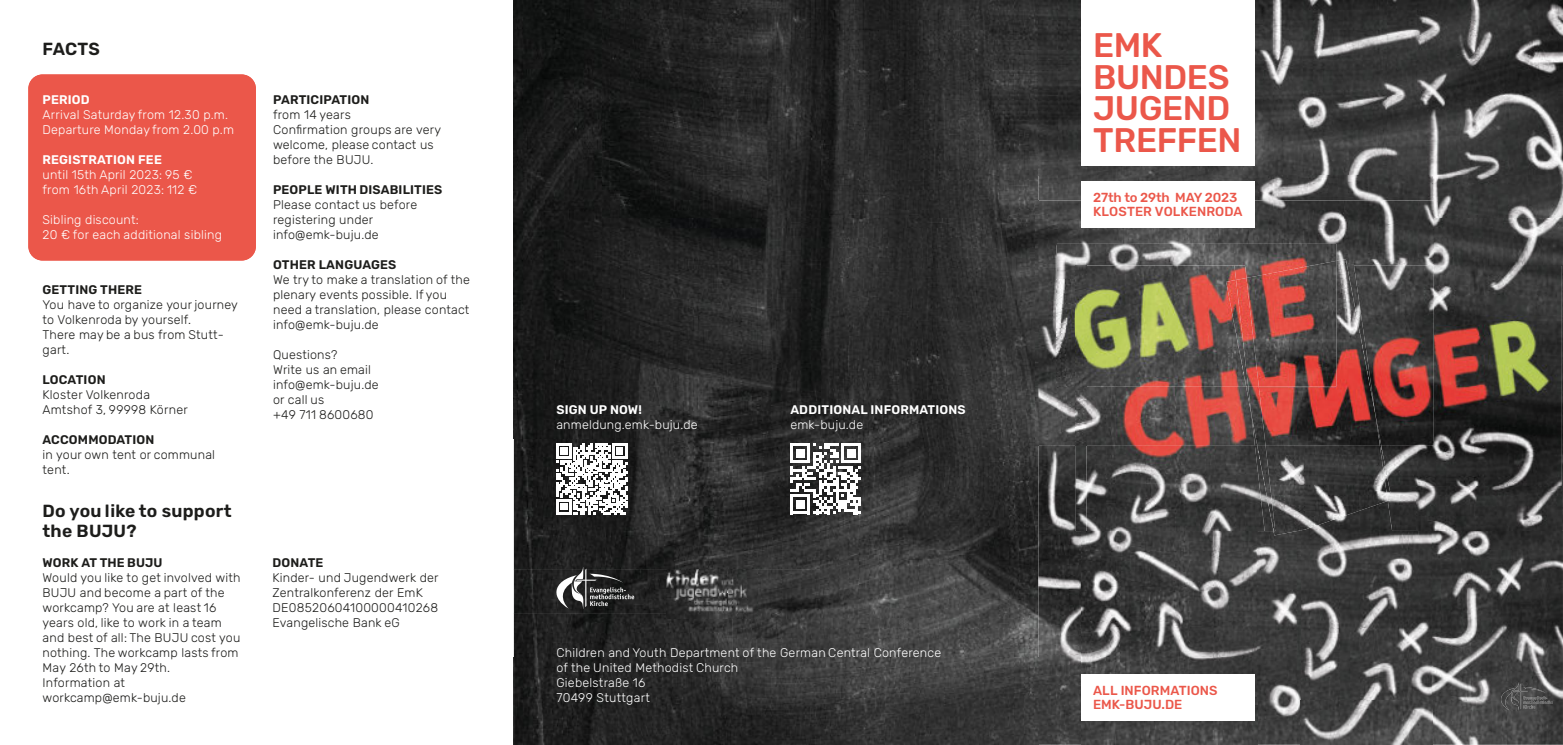
<style>
.page{position:relative;width:1563px;height:745px;background:#fff}
.page>*{position:absolute;margin:0;border:0;box-sizing:border-box;transform-origin:0 0}
.t1{font:500 33.88px/63.2px "Rubik";letter-spacing:-.01em;color:#eb574a}
.t2{font:600 17.5px/20px "Rubik";letter-spacing:.015em;color:#1d1d1b}
.t3{font:500 13px/13.9px "Rubik";color:#eb574a}
.t4{font:300 12.5px/15px "Rubik";letter-spacing:.015em;color:#1d1d1b}
.t5{font:300 12.5px/15px "Rubik";letter-spacing:.015em;color:#fff}
.t6{font:600 12.5px "Rubik";letter-spacing:.015em;color:#1d1d1b}
.t7{font:600 12.5px "Rubik";letter-spacing:.015em;color:#fff}
</style>
<div class="page">
<img style="left:601px;top:0;width:962px;height:219px">
<img style="left:601px;top:218px;width:434px;height:219px">
<img style="left:820px;top:437px;width:218px;height:220px">
<img style="left:514px;top:657px;width:524px;height:87px">
<img style="left:514px;top:437px;width:306px;height:132px">
<img style="left:732px;top:569px;width:88px;height:88px">
<img style="left:514px;top:613px;width:218px;height:44px">
<img style="left:514px;top:569px;width:152px;height:44px">
<img style="left:514px;top:0;width:87px;height:438px">
<img style="left:1035px;top:200px;width:3px;height:245px">
<img style="left:1433px;top:219px;width:130px;height:46px">
<img style="left:1038px;top:445px;width:44px;height:299px">
<img style="left:1301px;top:530px;width:130px;height:214px">
<img style="left:1082px;top:531px;width:219px;height:213px">
<img style="left:1431px;top:530px;width:132px;height:214px">
<svg style="left:1500px;top:682px;width:53px;height:28px"></svg>
<img style="left:1511px;top:682px;width:8px;height:28px">
<img style="left:1514px;top:683px;width:13px;height:26px">
<img style="left:1038px;top:200px;width:395px;height:81px">
<img style="left:1038px;top:281px;width:38px;height:164px">
<img style="left:1057px;top:244px;width:279px;height:35px">
<img style="left:1057px;top:279px;width:19px;height:107px">
<img style="left:1265px;top:445px;width:122px;height:90px">
<img style="left:1259px;top:259px;width:120px;height:186px">
<img style="left:1264px;top:445px;width:11px;height:86px">
<img style="left:1255px;top:386px;width:10px;height:59px">
<img style="left:1246px;top:261px;width:90px;height:125px">
<img style="left:1246px;top:278px;width:13px;height:108px">
<img style="left:1417px;top:265px;width:146px;height:265px">
<img style="left:1381px;top:445px;width:36px;height:85px">
<img style="left:1354px;top:265px;width:79px;height:180px">
<img style="left:1379px;top:445px;width:12px;height:56px">
<img style="left:1375px;top:414px;width:6px;height:31px">
<img style="left:1076px;top:265px;width:10px;height:266px">
<img style="left:1086px;top:445px;width:178px;height:86px">
<img style="left:1086px;top:386px;width:169px;height:59px">
<img style="left:1086px;top:265px;width:160px;height:121px">
<img style="left:1246px;top:386px;width:5px;height:28px">
<img style="left:1226px;top:280px;width:22px;height:106px">
<div style="left:1081px;top:180px;width:173px;height:47px;background:#fff"></div>
<div style="left:1081px;top:0;width:173px;height:166px;background:#fff"></div>
<div style="left:1081px;top:673px;width:173px;height:47px;background:#fff"></div>
<div style="left:28px;top:74px;width:228px;height:186px;background:#eb574a;border-radius:14px"></div>
<svg style="left:556px;top:443px;width:71px;height:71px"></svg>
<svg style="left:556px;top:567px;width:78px;height:41px;background:#4d4d4d"></svg>
<svg style="left:790px;top:443px;width:71px;height:71px"></svg>
<img style="left:666px;top:569px;width:92px;height:49px">
<h2 class="t2" style="left:43px;top:39px;width:59px">FACTS</h2>
<p class="t7" style="left:43px;top:92px;width:49px">PERIOD</p>
<p class="t5" style="left:43px;top:107px;width:193px">Arrival Saturday from 12.30 p.m.<br>Departure Monday from 2.00 p.m</p>
<p class="t7" style="left:43px;top:152px;width:121px">REGISTRATION FEE</p>
<p class="t5" style="left:43px;top:167px;width:156px">until 15th April 2023: 95 € from 16th April 2023: 112 €</p>
<p class="t5" style="left:43px;top:212px;width:181px">Sibling discount:<br>20 € for each additional sibling</p>
<p class="t6" style="left:43px;top:282px;width:101px">GETTING THERE</p>
<p class="t4" style="left:43px;top:296px;width:197px">You have to organize your journey to Volkenroda by yourself.<br>There may be a bus from Stutt&shy;gart.</p>
<p class="t6" style="left:43px;top:372px;width:65px">LOCATION</p>
<p class="t4" style="left:43px;top:386px;width:147px">Kloster Volkenroda<br>Amtshof 3, 99998 Körner</p>
<p class="t6" style="left:43px;top:432px;width:113px">ACCOMMODATION</p>
<p class="t4" style="left:43px;top:446px;width:174px">in your own tent or communal tent.</p>
<h2 class="t2" style="left:43px;top:500px;width:190px">Do you like to support the BUJU?</h2>
<p class="t6" style="left:43px;top:554px;width:122px">WORK AT THE BUJU</p>
<p class="t4" style="left:43px;top:569px;width:199px">Would you like to get involved with<br>BUJU and become a part of the workcamp? You are at least 16 years old, like to work in a team and best of all: The BUJU cost you nothing. The workcamp lasts from<br>May 26th to May 29th.<br>Information at workcamp@emk-buju.de</p>
<p class="t6" style="left:273px;top:92px;width:98px">PARTICIPATION</p>
<p class="t4" style="left:273px;top:107px;width:170px">from 14 years<br>Confirmation groups are very welcome, please contact us before the BUJU.</p>
<p class="t6" style="left:273px;top:182px;width:171px">PEOPLE WITH DISABILITIES</p>
<p class="t4" style="left:273px;top:197px;width:146px">Please contact us before registering under info@emk-buju.de</p>
<p class="t6" style="left:273px;top:257px;width:125px">OTHER LANGUAGES</p>
<p class="t4" style="left:273px;top:272px;width:198px">We try to make a translation of the plenary events possible. If you need a translation, please contact info@emk-buju.de</p>
<p class="t4" style="left:273px;top:347px;width:107px">Questions?<br>Write us an email info@emk-buju.de or call us<br>+49 711 8600680</p>
<p class="t6" style="left:272px;top:554px;width:52px">DONATE</p>
<p class="t4" style="left:272px;top:569px;width:168px">Kinder- und Jugendwerk der<br>Zentralkonferenz der EmK<br>DE08520604100000410268<br>Evangelische Bank eG</p>
<p class="t7" style="left:556px;top:402px;width:87px">SIGN UP NOW!</p>
<p class="t5" style="left:556px;top:417px;width:143px">anmeldung.emk-buju.de</p>
<p class="t7" style="left:790px;top:402px;width:177px">ADDITIONAL INFORMATIONS</p>
<p class="t5" style="left:790px;top:417px;width:74px">emk-buju.de</p>
<p class="t5" style="left:556px;top:645px;width:386px">Children and Youth Department of the German Central Conference of the United Methodist Church<br>Giebelstraße 16<br>70499 Stuttgart</p>
<h1 class="t1" style="left:1093px;top:14px;width:139px">EMK<br>JUGEND</h1>
<h1 class="t1" style="left:1093px;top:109px;width:150px">TREFFEN</h1>
<h1 class="t1" style="left:1093px;top:45px;width:138px">BUNDES</h1>
<p class="t3" style="left:1093px;top:190px;width:151px">27th to 29th MAY 2023<br>KLOSTER VOLKENRODA</p>
<p class="t3" style="left:1093px;top:683px;width:126px">ALL INFORMATIONS<br>EMK-BUJU.DE</p>
</div>
